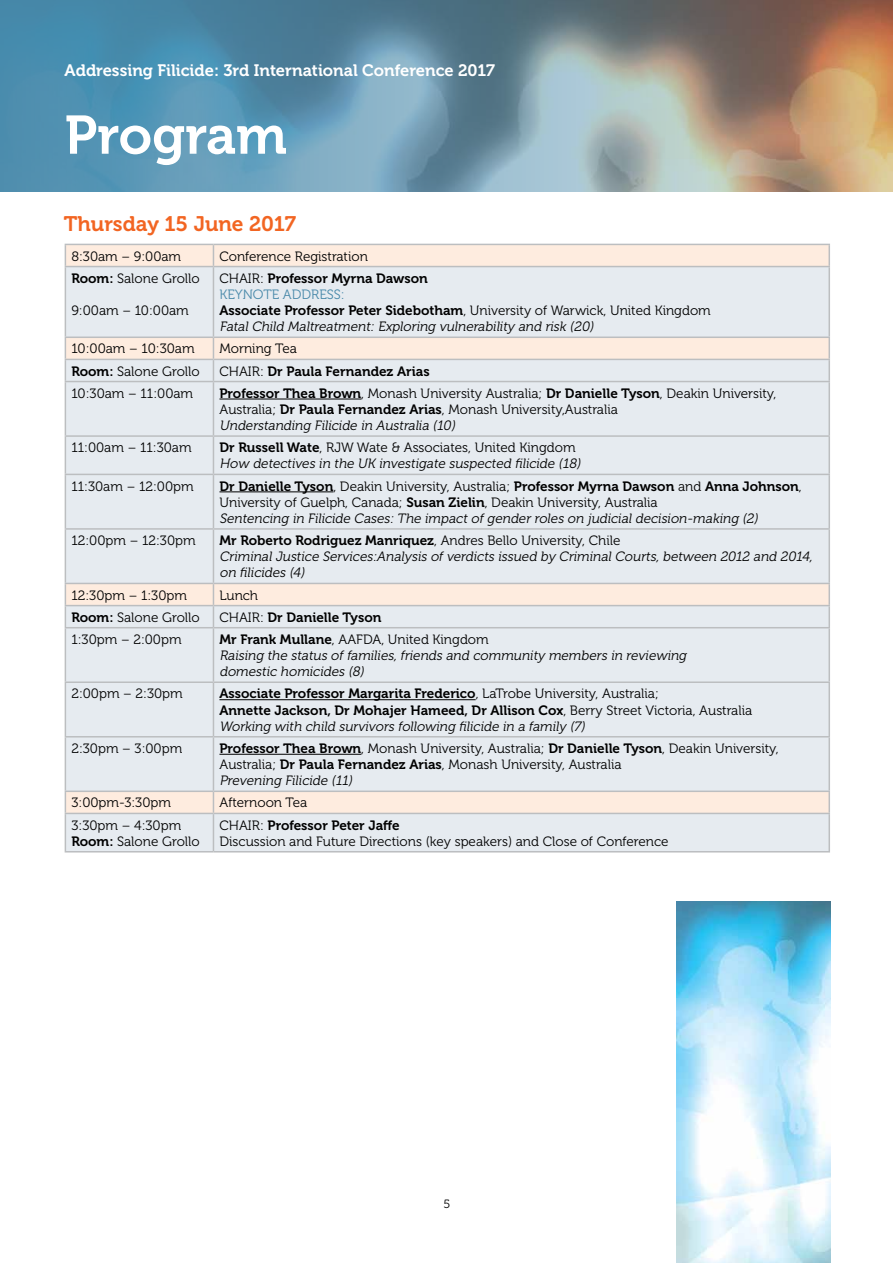
<style>
.page{position:relative;width:893px;height:1263px;background:#fff}
.page>*{position:absolute;margin:0;border:0;box-sizing:border-box;transform-origin:0 0}
.t1{font:54px "Museo 700";color:#fff}
.t2{font:21px "Museo 700";color:#f26522}
.t3{font:16.5px "Museo 700";color:#fff}
.t4{font:italic 13.5px/16.2px "Museo 300";color:#000}
.t5{font:13.5px/16.2px "Museo 300";color:#000}
.t6{font:13.5px/16.2px "Museo 700";color:#000}
.t7{font:12px "Museo 300";color:#000}
.s1{font-family:"Museo 700"}
.s2{font-family:"Museo 300"}
.s3{font-style:normal;color:#4788a9}
.s4{font-family:"Museo 700";font-style:normal}
.s5{font-style:normal}
.s6{font-style:italic}
</style>
<div class="page">
<svg style="left:66px;top:245px;width:762px;height:21px;background:#fcebde"></svg>
<svg style="left:66px;top:267px;width:762px;height:584px;background:#e8eaed"></svg>
<hr style="left:213px;top:475px;width:1px;height:53px;background:#bcbec0">
<hr style="left:213px;top:530px;width:1px;height:53px;background:#bcbec0">
<hr style="left:213px;top:628px;width:1px;height:53px;background:#bcbec0">
<hr style="left:213px;top:683px;width:1px;height:53px;background:#bcbec0">
<hr style="left:213px;top:737px;width:1px;height:53px;background:#bcbec0">
<hr style="left:213px;top:814px;width:1px;height:37px;background:#bcbec0">
<hr style="left:213px;top:437px;width:1px;height:37px;background:#bcbec0">
<hr style="left:828px;top:338px;width:2px;height:21px;background:#bcbec0">
<hr style="left:65px;top:359px;width:148px;height:1px;background:#bcbec0">
<svg style="left:65px;top:338px;width:1px;height:43px"></svg>
<hr style="left:213px;top:359px;width:617px;height:1px;background:#bcbec0">
<svg style="left:213px;top:338px;width:1px;height:43px"></svg>
<hr style="left:828px;top:360px;width:2px;height:21px;background:#bcbec0">
<hr style="left:65px;top:381px;width:148px;height:1px;background:#bcbec0">
<hr style="left:65px;top:382px;width:1px;height:53px;background:#bcbec0">
<hr style="left:213px;top:381px;width:617px;height:1px;background:#bcbec0">
<hr style="left:213px;top:382px;width:1px;height:53px;background:#bcbec0">
<hr style="left:828px;top:382px;width:2px;height:53px;background:#bcbec0">
<hr style="left:65px;top:435px;width:148px;height:2px;background:#bcbec0">
<hr style="left:65px;top:437px;width:1px;height:37px;background:#bcbec0">
<hr style="left:213px;top:435px;width:617px;height:2px;background:#bcbec0">
<hr style="left:828px;top:437px;width:2px;height:37px;background:#bcbec0">
<hr style="left:65px;top:474px;width:148px;height:1px;background:#bcbec0">
<hr style="left:65px;top:475px;width:1px;height:53px;background:#bcbec0">
<hr style="left:213px;top:474px;width:617px;height:1px;background:#bcbec0">
<hr style="left:828px;top:475px;width:2px;height:53px;background:#bcbec0">
<hr style="left:65px;top:528px;width:148px;height:2px;background:#bcbec0">
<hr style="left:65px;top:530px;width:1px;height:53px;background:#bcbec0">
<hr style="left:213px;top:528px;width:617px;height:2px;background:#bcbec0">
<hr style="left:828px;top:530px;width:2px;height:53px;background:#bcbec0">
<hr style="left:828px;top:606px;width:2px;height:21px;background:#bcbec0">
<hr style="left:65px;top:627px;width:148px;height:1px;background:#bcbec0">
<hr style="left:65px;top:628px;width:1px;height:53px;background:#bcbec0">
<hr style="left:213px;top:627px;width:617px;height:1px;background:#bcbec0">
<hr style="left:828px;top:628px;width:2px;height:53px;background:#bcbec0">
<hr style="left:65px;top:583px;width:148px;height:1px;background:#bcbec0">
<svg style="left:65px;top:584px;width:1px;height:43px"></svg>
<hr style="left:65px;top:605px;width:148px;height:1px;background:#bcbec0">
<hr style="left:213px;top:583px;width:617px;height:1px;background:#bcbec0">
<svg style="left:213px;top:584px;width:1px;height:43px"></svg>
<hr style="left:828px;top:584px;width:2px;height:21px;background:#bcbec0">
<hr style="left:213px;top:605px;width:617px;height:1px;background:#bcbec0">
<hr style="left:65px;top:790px;width:148px;height:2px;background:#bcbec0">
<svg style="left:65px;top:792px;width:1px;height:21px"></svg>
<hr style="left:65px;top:813px;width:148px;height:1px;background:#bcbec0">
<hr style="left:213px;top:790px;width:617px;height:2px;background:#bcbec0">
<svg style="left:213px;top:792px;width:1px;height:21px"></svg>
<hr style="left:828px;top:792px;width:2px;height:21px;background:#bcbec0">
<hr style="left:213px;top:813px;width:617px;height:1px;background:#bcbec0">
<hr style="left:65px;top:681px;width:148px;height:2px;background:#bcbec0">
<hr style="left:65px;top:683px;width:1px;height:53px;background:#bcbec0">
<hr style="left:213px;top:681px;width:617px;height:2px;background:#bcbec0">
<hr style="left:828px;top:683px;width:2px;height:53px;background:#bcbec0">
<hr style="left:65px;top:736px;width:148px;height:1px;background:#bcbec0">
<hr style="left:65px;top:737px;width:1px;height:53px;background:#bcbec0">
<hr style="left:213px;top:736px;width:617px;height:1px;background:#bcbec0">
<hr style="left:828px;top:737px;width:2px;height:53px;background:#bcbec0">
<hr style="left:65px;top:814px;width:1px;height:37px;background:#bcbec0">
<hr style="left:828px;top:814px;width:2px;height:37px;background:#bcbec0">
<hr style="left:65px;top:851px;width:148px;height:1px;background:#bcbec0">
<hr style="left:213px;top:851px;width:617px;height:1px;background:#bcbec0">
<hr style="left:65px;top:244px;width:148px;height:1px;background:#bcbec0">
<svg style="left:65px;top:245px;width:1px;height:21px"></svg>
<hr style="left:213px;top:244px;width:617px;height:1px;background:#bcbec0">
<svg style="left:213px;top:245px;width:1px;height:21px"></svg>
<hr style="left:828px;top:245px;width:2px;height:21px;background:#bcbec0">
<hr style="left:65px;top:266px;width:148px;height:1px;background:#bcbec0">
<hr style="left:65px;top:267px;width:1px;height:69px;background:#bcbec0">
<hr style="left:65px;top:336px;width:148px;height:2px;background:#bcbec0">
<hr style="left:213px;top:266px;width:617px;height:1px;background:#bcbec0">
<hr style="left:213px;top:267px;width:1px;height:69px;background:#bcbec0">
<hr style="left:828px;top:267px;width:2px;height:69px;background:#bcbec0">
<hr style="left:213px;top:336px;width:617px;height:2px;background:#bcbec0">
<hr style="left:219px;top:399px;width:142px;height:1px;background:#000">
<hr style="left:219px;top:491px;width:114px;height:1px;background:#000">
<hr style="left:219px;top:699px;width:257px;height:1px;background:#000">
<hr style="left:219px;top:754px;width:142px;height:1px;background:#000">
<img style="left:0;top:0;width:893px;height:191px">
<img style="left:677px;top:901px;width:153px;height:362px">
<p class="t3" style="left:65px;top:61px;width:432px">Addressing Filicide: 3rd International Conference 2017</p>
<h1 class="t1" style="left:65px;top:105px;width:224px">Program</h1>
<h2 class="t2" style="left:64px;top:212px;width:234px">Thursday 15 June 2017</h2>
<p class="t5" style="left:71px;top:248px;width:111px">8:30am – 9:00am</p>
<p class="t5" style="left:219px;top:248px;width:150px">Conference Registration</p>
<p class="t5" style="left:71px;top:270px;width:130px"><span class="s1">Room:</span> Salone Grollo</p>
<p class="t5" style="left:71px;top:303px;width:119px">9:00am – 10:00am</p>
<p class="t6" style="left:219px;top:270px;width:210px"><span class="s2">CHAIR:</span> Professor Myrna Dawson</p>
<p class="t4" style="left:219px;top:286px;width:493px"><span class="s3">KEYNOTE ADDRESS:<br></span><span class="s4">Associate Professor Peter Sidebotham</span><span class="s5">, University of Warwick, United Kingdom<br></span>Fatal Child Maltreatment: Exploring vulnerability and risk (20)</p>
<p class="t5" style="left:71px;top:341px;width:125px">10:00am – 10:30am</p>
<p class="t5" style="left:219px;top:341px;width:79px">Morning Tea</p>
<p class="t5" style="left:71px;top:363px;width:130px"><span class="s1">Room:</span> Salone Grollo</p>
<p class="t6" style="left:219px;top:363px;width:212px"><span class="s2">CHAIR:</span> Dr Paula Fernandez Arias</p>
<p class="t5" style="left:71px;top:385px;width:123px">10:30am – 11:00am</p>
<p class="t5" style="left:219px;top:385px;width:558px"><span class="s1">Professor Thea Brown</span>, Monash University Australia; <span class="s1">Dr Danielle Tyson</span>, Deakin University,<br>Australia; <span class="s1">Dr Paula Fernandez Arias</span>, Monash University,Australia<br><span class="s6">Understanding Filicide in Australia (10)</span></p>
<p class="t5" style="left:71px;top:440px;width:122px">11:00am – 11:30am</p>
<p class="t4" style="left:219px;top:440px;width:365px"><span class="s4">Dr Russell Wate</span><span class="s5">, RJW Wate &amp; Associates, United Kingdom<br></span>How detectives in the UK investigate suspected filicide (18)</p>
<p class="t5" style="left:71px;top:478px;width:124px">11:30am – 12:00pm</p>
<p class="t6" style="left:219px;top:478px;width:584px">Dr Danielle Tyson<span class="s2">, Deakin University, Australia;</span> Professor Myrna Dawson <span class="s2">and</span> Anna Johnson<span class="s2">,</span></p>
<p class="t4" style="left:219px;top:494px;width:543px"><span class="s5">University of Guelph, Canada;</span> <span class="s4">Susan Zielin</span><span class="s5">, Deakin University, Australia<br></span>Sentencing in Filicide Cases:The impact of gender roles on judicial decision-making (2)</p>
<p class="t5" style="left:71px;top:533px;width:126px">12:00pm – 12:30pm</p>
<p class="t4" style="left:219px;top:533px;width:597px"><span class="s4">Mr Roberto Rodriguez Manriquez</span><span class="s5">, Andres Bello University, Chile<br></span>Criminal Justice Services:Analysis of verdicts issued by Criminal Courts, between 2012 and 2014, on filicides (4)</p>
<p class="t5" style="left:71px;top:587px;width:117px">12:30pm – 1:30pm</p>
<p class="t5" style="left:219px;top:587px;width:40px">Lunch</p>
<p class="t5" style="left:71px;top:609px;width:130px"><span class="s1">Room:</span> Salone Grollo</p>
<p class="t6" style="left:219px;top:609px;width:163px"><span class="s2">CHAIR:</span> Dr Danielle Tyson</p>
<p class="t5" style="left:71px;top:631px;width:112px">1:30pm – 2:00pm</p>
<p class="t4" style="left:219px;top:631px;width:471px"><span class="s4">Mr Frank Mullane</span><span class="s5">, AAFDA, United Kingdom<br></span>Raising the status of families, friends and community members in reviewing domestic homicides (8)</p>
<p class="t5" style="left:71px;top:686px;width:113px">2:00pm – 2:30pm</p>
<p class="t6" style="left:219px;top:686px;width:534px">Associate Professor Margarita Frederico<span class="s2">, LaTrobe University, Australia;<br></span>Annette Jackson, Dr Mohajer Hameed, Dr Allison Cox<span class="s2">, Berry Street Victoria, Australia</span></p>
<p class="t4" style="left:219px;top:718px;width:370px">Working with child survivors following filicide in a family (7)</p>
<p class="t5" style="left:71px;top:740px;width:112px">2:30pm – 3:00pm</p>
<p class="t5" style="left:219px;top:740px;width:561px"><span class="s1">Professor Thea Brown</span>, Monash University, Australia; <span class="s1">Dr Danielle Tyson</span>, Deakin University,<br>Australia; <span class="s1">Dr Paula Fernandez Arias</span>, Monash University, Australia<br><span class="s6">Prevening Filicide (11)</span></p>
<p class="t5" style="left:71px;top:795px;width:101px">3:00pm-3:30pm</p>
<p class="t5" style="left:219px;top:795px;width:89px">Afternoon Tea</p>
<p class="t5" style="left:71px;top:817px;width:130px">3:30pm – 4:30pm<br><span class="s1">Room:</span> Salone Grollo</p>
<p class="t6" style="left:219px;top:817px;width:182px"><span class="s2">CHAIR:</span> Professor Peter Jaffe</p>
<p class="t5" style="left:219px;top:833px;width:451px">Discussion and Future Directions (key speakers) and Close of Conference</p>
<p class="t7" style="left:443px;top:1197px;width:8px">5</p>
</div>
